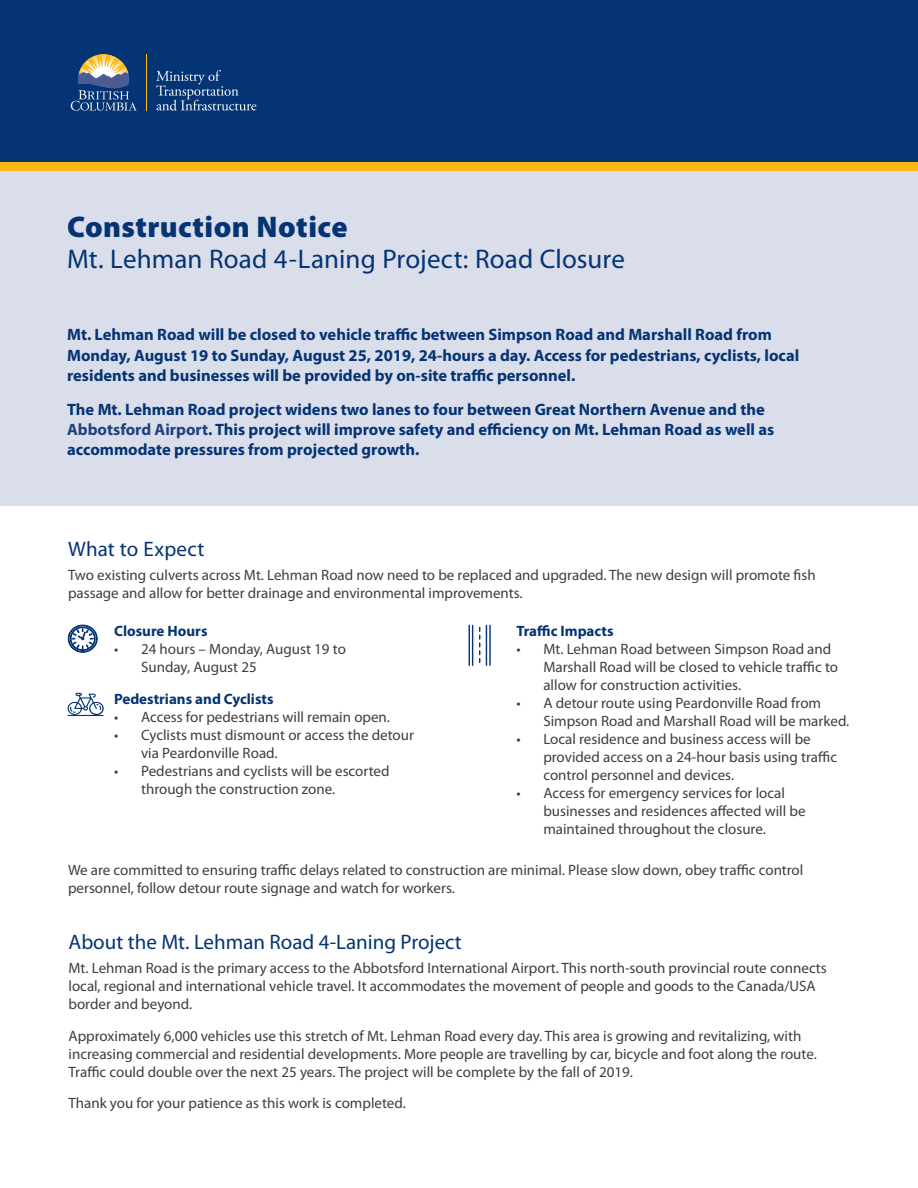
<style>
.page{position:relative;width:918px;height:1188px;background:#fff}
.page>*{position:absolute;margin:0;border:0;box-sizing:border-box;transform-origin:0 0}
.t1{font:900 30px "Myriad Pro";letter-spacing:.01em;color:#053474}
.t2{font:27px "Myriad Pro";letter-spacing:.005em;color:#053474}
.t3{font:21px "Myriad Pro";color:#053474}
.t4{font:700 16.5px/20.2px "Myriad Pro";color:#053474}
.t5{font:15px/18px "Myriad Pro";color:#3e3e3f}
.t6{font:700 15px "Myriad Pro";color:#053474}
.s1{color:#1f417d}
</style>
<div class="page">
<div style="left:0;top:0;width:918px;height:162px;background:#053474"></div>
<svg style="left:156px;top:70px;width:100px;height:41px"></svg>
<svg style="left:71px;top:54px;width:66px;height:57px"></svg>
<hr style="left:146px;top:54px;width:1px;height:56px;background:#fcb814">
<div style="left:0;top:162px;width:918px;height:343px;background:#daddea"></div>
<hr style="left:472px;top:625px;width:1px;height:41px;background:#053474">
<hr style="left:469px;top:625px;width:1px;height:41px;background:#053474">
<hr style="left:486px;top:625px;width:1px;height:41px;background:#053474">
<hr style="left:489px;top:625px;width:2px;height:41px;background:#053474">
<svg style="left:479px;top:627px;width:1px;height:36px"></svg>
<div style="left:0;top:162px;width:918px;height:9px;background:#fcb814"></div>
<svg style="left:68px;top:625px;width:30px;height:28px"></svg>
<svg style="left:67px;top:693px;width:37px;height:23px"></svg>
<h1 class="t1" style="left:67px;top:210px;width:282px">Construction Notice</h1>
<h2 class="t2" style="left:67px;top:245px;width:559px">Mt. Lehman Road 4-Laning Project: Road Closure</h2>
<p class="t4" style="left:67px;top:325px;width:734px">Mt. Lehman Road will be closed to vehicle traffic between Simpson Road and Marshall Road from<br>Monday, August 19 to Sunday, August 25, 2019, 24-hours a day. Access for pedestrians, cyclists, local residents and businesses will be provided by on-site traffic personnel.</p>
<p class="t4" style="left:67px;top:399px;width:709px">The Mt. Lehman Road project widens two lanes to four between Great Northern Avenue and the<br><span class="s1">Abbotsford Airport</span>. This project will improve safety and efficiency on Mt. Lehman Road as well as accommodate pressures from projected growth.</p>
<h3 class="t3" style="left:68px;top:537px;width:138px">What to Expect</h3>
<p class="t5" style="left:68px;top:567px;width:749px">Two existing culverts across Mt. Lehman Road now need to be replaced and upgraded. The new design will promote fish passage and allow for better drainage and environmental improvements.</p>
<p class="t6" style="left:114px;top:623px;width:95px">Closure Hours</p>
<p class="t5" style="left:141px;top:640px;width:206px;text-indent:-27px">• 24 hours – Monday, August 19 to<br>Sunday, August 25</p>
<p class="t6" style="left:114px;top:690px;width:161px">Pedestrians and Cyclists</p>
<p class="t5" style="left:114px;top:708px;width:277px">• Access for pedestrians will remain open.</p>
<p class="t5" style="left:141px;top:726px;width:274px;text-indent:-27px">• Cyclists must dismount or access the detour via Peardonville Road.</p>
<p class="t5" style="left:141px;top:762px;width:250px;text-indent:-27px">• Pedestrians and cyclists will be escorted through the construction zone.</p>
<p class="t6" style="left:516px;top:623px;width:99px">Traffic Impacts</p>
<p class="t5" style="left:543px;top:640px;width:296px;text-indent:-27px">• Mt. Lehman Road between Simpson Road and<br>Marshall Road will be closed to vehicle traffic to allow for construction activities.</p>
<p class="t5" style="left:543px;top:694px;width:308px;text-indent:-27px">• A detour route using Peardonville Road from<br>Simpson Road and Marshall Road will be marked.</p>
<p class="t5" style="left:543px;top:730px;width:295px;text-indent:-27px">• Local residence and business access will be provided access on a 24-hour basis using traffic control personnel and devices.</p>
<p class="t5" style="left:543px;top:784px;width:264px;text-indent:-27px">• Access for emergency services for local businesses and residences affected will be maintained throughout the closure.</p>
<p class="t5" style="left:68px;top:862px;width:737px">We are committed to ensuring traffic delays related to construction are minimal. Please slow down, obey traffic control personnel, follow detour route signage and watch for workers.</p>
<h3 class="t3" style="left:69px;top:930px;width:395px">About the Mt. Lehman Road 4-Laning Project</h3>
<p class="t5" style="left:69px;top:960px;width:760px">Mt. Lehman Road is the primary access to the Abbotsford International Airport. This north-south provincial route connects local, regional and international vehicle travel. It accommodates the movement of people and goods to the Canada/USA border and beyond.</p>
<p class="t5" style="left:69px;top:1027px;width:750px">Approximately 6,000 vehicles use this stretch of Mt. Lehman Road every day. This area is growing and revitalizing, with increasing commercial and residential developments. More people are travelling by car, bicycle and foot along the route.<br>Traffic could double over the next 25 years. The project will be complete by the fall of 2019.</p>
<p class="t5" style="left:69px;top:1095px;width:339px">Thank you for your patience as this work is completed.</p>
</div>
